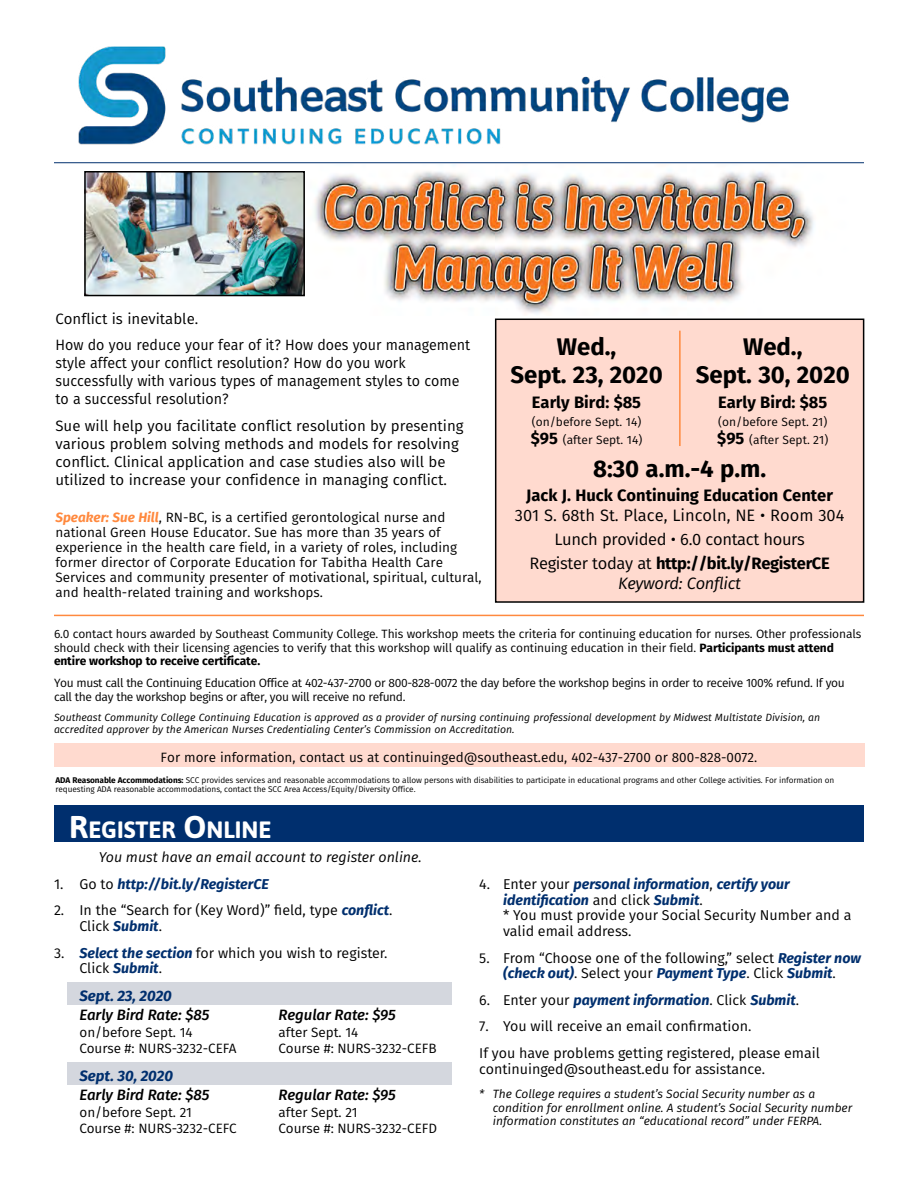
<style>
.page{position:relative;width:918px;height:1188px;background:#fff}
.page>*{position:absolute;margin:0;border:0;box-sizing:border-box;transform-origin:0 0}
.t1{font:700 24px/28.8px "Fira Sans";color:#000;text-align:center}
.subheader{font:700 23.7px "Asap";color:#fff}
.t2{font:16.5px/19.8px "Fira Sans";color:#000;text-align:center}
.t3{font:700 16.5px/19.8px "Fira Sans";letter-spacing:-.02em;color:#000;text-align:center}
.t4{font:16.5px "Fira Sans";letter-spacing:-.02em;color:#000}
.t5{font:700 16.5px "Fira Sans";color:#000}
.objective_bullets{font:15px/18px "Fira Sans";color:#000}
.objective_bullets-2{font:15px/18px "Fira Sans";color:#000;scale:.95 1}
.t6{font:italic 500 15px "Fira Sans";color:#000}
.t7{font:italic 700 15px "Fira Sans";color:#002f6e}
.t8{font:14.25px/15.8px "Fira Sans";color:#000}
.t9{font:italic 700 14.25px "Fira Sans";color:#002f6e}
.t10{font:italic 14.25px "Fira Sans";color:#000}
.objective_bullets-3{font:13.5px/15px "Fira Sans";color:#000}
.t11{font:12px/18px "Fira Sans";letter-spacing:-.01em;color:#000}
.t12{font:12px/13.5px "Fira Sans";letter-spacing:-.03em;color:#000}
.t13{font:italic 12px/13.5px "Fira Sans";color:#000}
.speakerinfo{font:italic 10.5px/12px "Fira Sans";color:#000}
.t14{font:8.25px/9px "Fira Sans";letter-spacing:-.01em;color:#000}
.s1{font-weight:700;font-style:italic;color:#ff893e}
.s2{font-weight:700;font-size:16.5px}
.s3{font-weight:700}
.s4{font-weight:400}
.s5{font-weight:400;font-style:italic}
.s6{font-size:31.5px}
.s7{font-weight:400;font-style:normal;color:#000}
.s8{font-weight:700;font-style:italic;color:#002f6e}
</style>
<div class="page">
<img style="left:314px;top:164px;width:500px;height:150px">
<div style="left:494px;top:318px;width:371px;height:285px;background:#ffdacf"></div>
<img style="left:87px;top:174px;width:215px;height:119px">
<div style="left:84px;top:171px;width:221px;height:125px;border:2px solid #000"></div>
<hr style="left:54px;top:615px;width:810px;height:1px;background:#ff893e">
<div style="left:54px;top:744px;width:810px;height:23px;background:#ffdacf"></div>
<img style="left:78px;top:46px;width:711px;height:99px">
<hr style="left:54px;top:162px;width:810px;height:1px;background:#002f6e">
<hr style="left:679px;top:331px;width:2px;height:115px;background:#ff893e">
<div style="left:54px;top:806px;width:810px;height:36px;background:#002f6e"></div>
<div style="left:68px;top:982px;width:384px;height:23px;background:#d4d7de"></div>
<div style="left:68px;top:1062px;width:384px;height:23px;background:#d4d7de"></div>
<p class="objective_bullets" style="left:56px;top:309px;width:144px">Conflict is inevitable.</p>
<p class="objective_bullets-2" style="left:56px;top:336px;width:438px">How do you reduce your fear of it? How does your management style affect your conflict resolution? How do you work successfully with various types of management styles to come to a successful resolution?</p>
<p class="objective_bullets" style="left:56px;top:416px;width:410px">Sue will help you facilitate conflict resolution by presenting various problem solving methods and models for resolving conflict. Clinical application and case studies also will be utilized to increase your confidence in managing conflict.</p>
<p class="objective_bullets-3" style="left:56px;top:510px;width:428px"><span class="s1">Speaker: Sue Hill</span>, RN-BC, is a certified gerontological nurse and national Green House Educator. Sue has more than 35 years of experience in the health care field, in a variety of roles, including former director of Corporate Education for Tabitha Health Care Services and community presenter of motivational, spiritual, cultural, and health-related training and workshops.</p>
<p class="t1" style="left:696px;top:330px;width:156px">Wed.,<br>Sept. 30, 2020</p>
<p class="t5" style="left:718px;top:388px;width:111px">Early Bird: $85</p>
<p class="t11" style="left:717px;top:413px;width:112px">(on/before Sept. 21) <span class="s2">$95</span> (after Sept. 21)</p>
<p class="t1" style="left:593px;top:453px;width:175px">8:30 a.m.-4 p.m.</p>
<p class="t2" style="left:515px;top:485px;width:331px"><span class="s3">Jack J. Huck Continuing Education Center<br></span>301 S. 68th St. Place, Lincoln, NE • Room 304</p>
<p class="t4" style="left:554px;top:527px;width:252px">Lunch provided • 6.0 contact hours</p>
<p class="t3" style="left:530px;top:553px;width:302px"><span class="s4">Register today at</span> http://bit.ly/RegisterCE<br><span class="s5">Keyword: Conflict</span></p>
<p class="t11" style="left:54px;top:627px;width:809px;line-height:13.5px">6.0 contact hours awarded by Southeast Community College. This workshop meets the criteria for continuing education for nurses. Other professionals should check with their licensing agencies to verify that this workshop will qualify as continuing education in their field. <span class="s3">Participants must attend entire workshop to receive certificate.</span></p>
<p class="t12" style="left:54px;top:676px;width:792px">You must call the Continuing Education Office at 402-437-2700 or 800-828-0072 the day before the workshop begins in order to receive 100% refund. If you call the day the workshop begins or after, you will receive no refund.</p>
<p class="speakerinfo" style="left:54px;top:711px;width:768px">Southeast Community College Continuing Education is approved as a provider of nursing continuing professional development by Midwest Multistate Division, an accredited approver by the American Nurses Credentialing Center’s Commission on Accreditation.</p>
<p class="objective_bullets-3" style="left:161px;top:749px;width:598px">For more information, contact us at continuinged@southeast.edu, 402-437-2700 or 800-828-0072.</p>
<p class="t14" style="left:56px;top:775px;width:780px"><span class="s3">ADA Reasonable Accommodations:</span> SCC provides services and reasonable accommodations to allow persons with disabilities to participate in educational programs and other College activities. For information on requesting ADA reasonable accommodations, contact the SCC Area Access/Equity/Diversity Office.</p>
<p class="subheader" style="left:69px;top:813px;width:204px"><span class="s6">R</span>EGISTER <span class="s6">O</span>NLINE</p>
<p class="t10" style="left:99px;top:847px;width:324px">You must have an email account to register online.</p>
<p class="t9" style="left:54px;top:872px;width:216px"><span class="s7">1. Go to</span> http://bit.ly/RegisterCE</p>
<p class="t8" style="left:79px;top:902px;width:314px;text-indent:-25px">2. In the “Search for (Key Word)” field, type <span class="s8">conflict</span>.<br>Click <span class="s8">Submit</span>.</p>
<p class="t8" style="left:80px;top:944px;width:310px;text-indent:-26px">3. <span class="s8">Select the section</span> for which you wish to register.<br>Click <span class="s8">Submit</span>.</p>
<p class="t7" style="left:80px;top:983px;width:94px">Sept. 23, 2020</p>
<p class="t6" style="left:80px;top:1003px;width:131px">Early Bird Rate: $85</p>
<p class="objective_bullets-3" style="left:80px;top:1024px;width:158px;line-height:16.5px">on/before Sept. 14<br>Course #: NURS-3232-CEFA</p>
<p class="t1" style="left:510px;top:330px;width:154px">Wed.,<br>Sept. 23, 2020</p>
<p class="t5" style="left:532px;top:388px;width:111px">Early Bird: $85</p>
<p class="t11" style="left:531px;top:413px;width:113px">(on/before Sept. 14) <span class="s2">$95</span> (after Sept. 14)</p>
<p class="t8" style="left:503px;top:876px;width:350px;text-indent:-24px">4. Enter your <span class="s8">personal information</span>, <span class="s8">certify your identification</span> and click <span class="s8">Submit</span>.<br>* You must provide your Social Security Number and a valid email address.</p>
<p class="t8" style="left:479px;top:949px;width:383px;text-align:center">5. From “Choose one of the following,” select <span class="s8">Register now (check out)</span>. Select your <span class="s8">Payment Type</span>. Click <span class="s8">Submit</span>.</p>
<p class="t9" style="left:479px;top:988px;width:321px"><span class="s7">6. Enter your</span> payment information<span class="s7">. Click</span> Submit<span class="s7">.</span></p>
<p class="t8" style="left:479px;top:1018px;width:274px">7. You will receive an email confirmation.</p>
<p class="t8" style="left:479px;top:1045px;width:342px">If you have problems getting registered, please email continuinged@southeast.edu for assistance.</p>
<p class="t13" style="left:493px;top:1087px;width:361px;text-indent:-14px">* The College requires a student’s Social Security number as a condition for enrollment online. A student’s Social Security number information constitutes an “educational record” under FERPA.</p>
<p class="t6" style="left:279px;top:1003px;width:119px">Regular Rate: $95</p>
<p class="objective_bullets-3" style="left:279px;top:1024px;width:160px;line-height:16.5px">after Sept. 14<br>Course #: NURS-3232-CEFB</p>
<p class="t7" style="left:80px;top:1063px;width:95px">Sept. 30, 2020</p>
<p class="t6" style="left:80px;top:1083px;width:131px">Early Bird Rate: $85</p>
<p class="objective_bullets-3" style="left:80px;top:1104px;width:159px;line-height:16.5px">on/before Sept. 21<br>Course #: NURS-3232-CEFC</p>
<p class="t6" style="left:279px;top:1083px;width:119px">Regular Rate: $95</p>
<p class="objective_bullets-3" style="left:279px;top:1104px;width:160px;line-height:16.5px">after Sept. 21<br>Course #: NURS-3232-CEFD</p>
</div>
